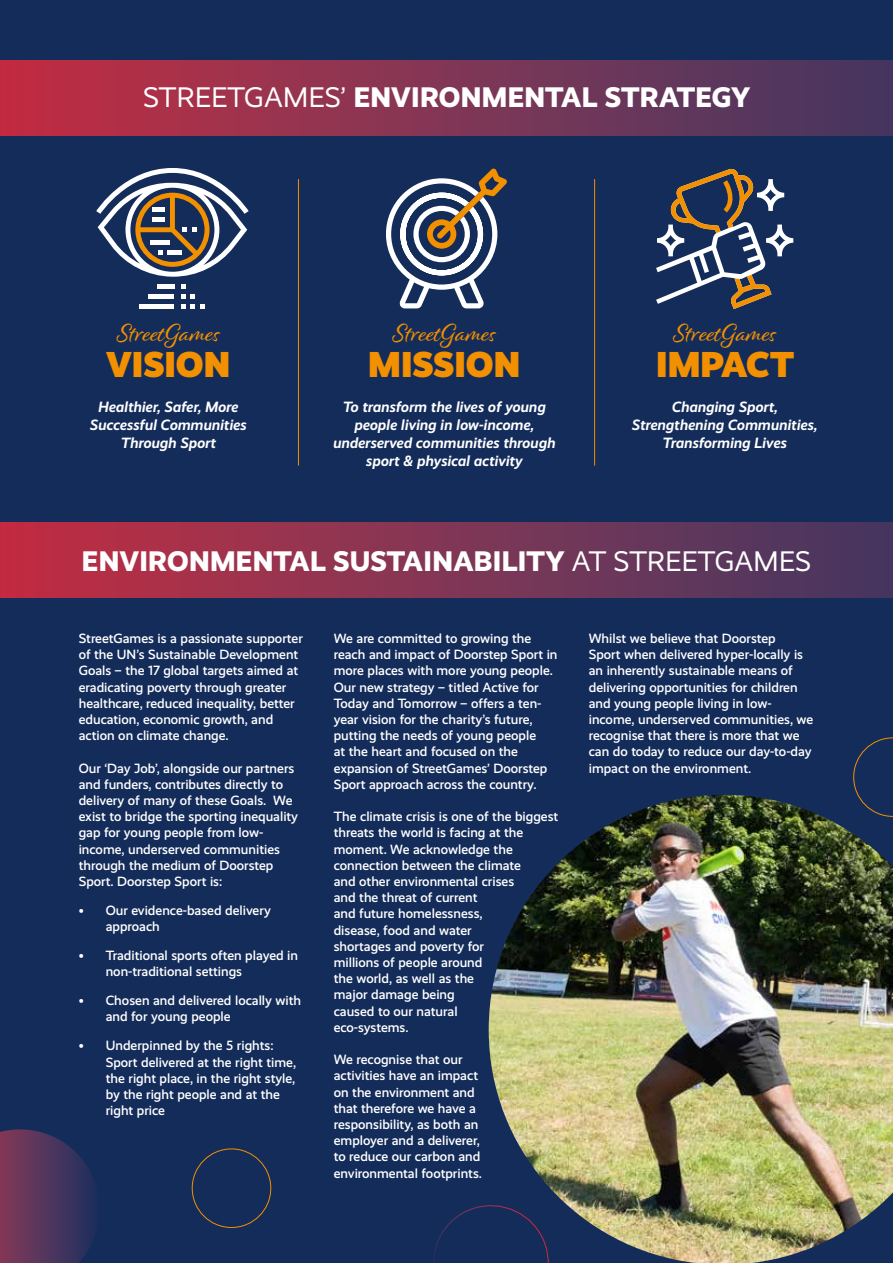
<style>
.page{position:relative;width:893px;height:1263px;background:#142c5a}
.page>*{position:absolute;margin:0;border:0;box-sizing:border-box;transform-origin:0 0}
.t1{font:900 36.3px "Realist";color:#f39000}
.t2{font:800 28.5px "Realist";letter-spacing:.01em;color:#fff}
.t3{font:25.5px "Alisha";color:#f39000}
.t4{font:italic 700 15px/18px "Realist";color:#fff;text-align:center}
.t5{font:500 13.5px/16.2px "Realist";color:#fff}
.s1{font-weight:400}
</style>
<div class="page">
<div style="left:0;top:61px;width:893px;height:75px;background:linear-gradient(to right,#c22f44,#433963)"></div>
<div style="left:0;top:523px;width:893px;height:75px;background:linear-gradient(to right,#c22f44,#433963)"></div>
<svg style="left:0;top:1129px;width:94px;height:134px"></svg>
<svg style="left:433px;top:1205px;width:56px;height:58px"></svg>
<div style="left:192px;top:1148px;width:79px;height:80px;border:1px solid #f39000;border-radius:50%"></div>
<svg style="left:853px;top:737px;width:40px;height:58px"></svg>
<hr style="left:298px;top:179px;width:1px;height:286px;background:#f39000">
<hr style="left:594px;top:179px;width:1px;height:286px;background:#f39000">
<svg style="left:96px;top:168px;width:153px;height:109px"></svg>
<svg style="left:181px;top:284px;width:24px;height:25px"></svg>
<div style="left:149px;top:294px;width:25px;height:5px;background:#fff"></div>
<div style="left:140px;top:304px;width:34px;height:5px;background:#fff"></div>
<div style="left:157px;top:284px;width:17px;height:5px;background:#fff"></div>
<svg style="left:656px;top:168px;width:137px;height:141px"></svg>
<svg style="left:386px;top:169px;width:121px;height:139px"></svg>
<img style="left:489px;top:795px;width:404px;height:468px">
<h2 class="t2" style="left:143px;top:80px;width:608px"><span class="s1">STREETGAMES’</span> ENVIRONMENTAL STRATEGY</h2>
<h3 class="t3" style="left:116px;top:317px;width:105px">StreetGames</h3>
<h1 class="t1" style="left:106px;top:343px;width:125px">VISION</h1>
<p class="t4" style="left:90px;top:398px;width:158px">Healthier, Safer, More<br>Successful Communities<br>Through Sport</p>
<h3 class="t3" style="left:392px;top:317px;width:105px">StreetGames</h3>
<h1 class="t1" style="left:368px;top:343px;width:154px">MISSION</h1>
<p class="t4" style="left:333px;top:398px;width:224px">To transform the lives of young people living in low-income, underserved communities through sport &amp; physical activity</p>
<h3 class="t3" style="left:673px;top:317px;width:105px">StreetGames</h3>
<h1 class="t1" style="left:656px;top:343px;width:139px">IMPACT</h1>
<p class="t4" style="left:632px;top:398px;width:187px">Changing Sport,<br>Strengthening Communities,<br>Transforming Lives</p>
<h2 class="t2" style="left:82px;top:544px;width:731px">ENVIRONMENTAL SUSTAINABILITY <span class="s1">AT STREETGAMES</span></h2>
<p class="t5" style="left:79px;top:630px;width:226px">StreetGames is a passionate supporter of the UN’s Sustainable Development Goals – the 17 global targets aimed at eradicating poverty through greater healthcare, reduced inequality, better education, economic growth, and action on climate change.</p>
<p class="t5" style="left:79px;top:760px;width:221px">Our ‘Day Job’, alongside our partners and funders, contributes directly to delivery of many of these Goals. We exist to bridge the sporting inequality gap for young people from low&shy;income, underserved communities through the medium of Doorstep Sport. Doorstep Sport is:</p>
<p class="t5" style="left:106px;top:902px;width:167px;text-indent:-27px">• Our evidence-based delivery approach</p>
<p class="t5" style="left:106px;top:947px;width:194px;text-indent:-27px">• Traditional sports often played in non-traditional settings</p>
<p class="t5" style="left:106px;top:992px;width:197px;text-indent:-27px">• Chosen and delivered locally with and for young people</p>
<p class="t5" style="left:106px;top:1038px;width:192px;text-indent:-27px">• Underpinned by the 5 rights:<br>Sport delivered at the right time, the right place, in the right style, by the right people and at the right price</p>
<p class="t5" style="left:334px;top:630px;width:225px">We are committed to growing the reach and impact of Doorstep Sport in more places with more young people.<br>Our new strategy – titled Active for Today and Tomorrow – offers a ten&shy;year vision for the charity’s future, putting the needs of young people<br>at the heart and focused on the expansion of StreetGames’ Doorstep Sport approach across the country.</p>
<p class="t5" style="left:334px;top:808px;width:226px">The climate crisis is one of the biggest threats the world is facing at the moment. We acknowledge the connection between the climate<br>and other environmental crises<br>and the threat of current<br>and future homelessness,<br>disease, food and water<br>shortages and poverty for<br>millions of people around<br>the world, as well as the<br>major damage being<br>caused to our natural<br>eco-systems.</p>
<p class="t5" style="left:334px;top:1051px;width:150px">We recognise that our activities have an impact on the environment and that therefore we have a responsibility, as both an employer and a deliverer, to reduce our carbon and environmental footprints.</p>
<p class="t5" style="left:589px;top:630px;width:226px">Whilst we believe that Doorstep<br>Sport when delivered hyper-locally is an inherently sustainable means of delivering opportunities for children and young people living in low&shy;income, underserved communities, we recognise that there is more that we can do today to reduce our day-to-day impact on the environment.</p>
</div>
